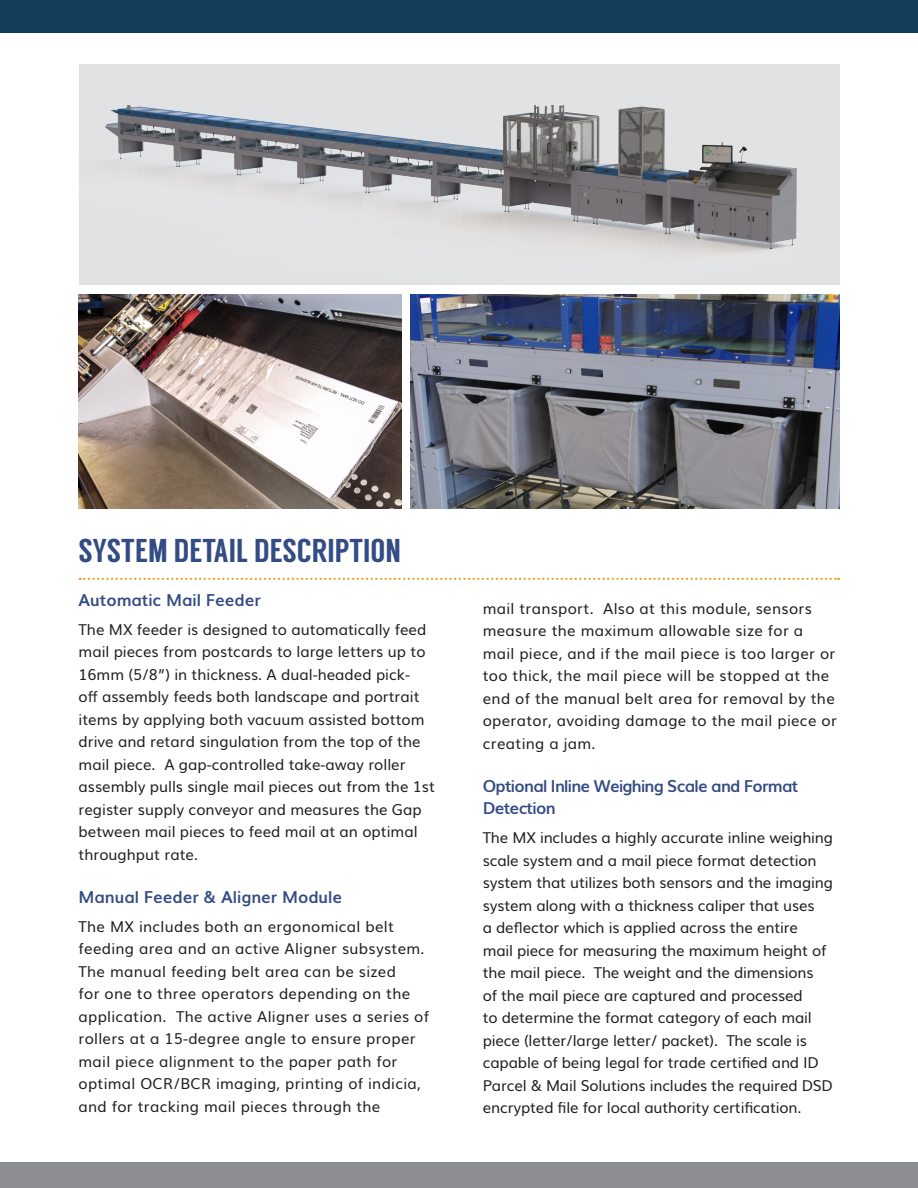
<style>
.page{position:relative;width:918px;height:1188px;background:#fff}
.page>*{position:absolute;margin:0;border:0;box-sizing:border-box;transform-origin:0 0}
.Subheadlines{font:33px "Langdon";color:#344c84}
.t1{font:700 16.5px/22.5px "Muli";letter-spacing:-.04em;color:#344c84}
.t2{font:700 16.5px "Muli";color:#344c84}
.Body_Copy{font:15px/22.5px "Muli";color:#231f20}
.Body_Copy-2{font:15px/22.5px "Muli";letter-spacing:.02em;color:#231f20}
</style>
<div class="page">
<svg style="left:80px;top:578px;width:759px;height:2px"></svg>
<div style="left:79px;top:65px;width:760px;height:220px;background:#e1e2e4"></div>
<img style="left:104px;top:105px;width:693px;height:148px">
<img style="left:79px;top:295px;width:322px;height:213px">
<img style="left:410px;top:295px;width:429px;height:213px">
<div style="left:0;top:0;width:918px;height:32px;background:#143d59"></div>
<div style="left:0;top:1162px;width:918px;height:26px;background:#8b8d90"></div>
<p class="Subheadlines" style="left:79px;top:531px;width:324px">SYSTEM DETAIL DESCRIPTION</p>
<p class="t2" style="left:79px;top:586px;width:184px">Automatic Mail Feeder</p>
<p class="Body_Copy" style="left:79px;top:617px;width:358px">The MX feeder is designed to automatically feed mail pieces from postcards to large letters up to 16mm (5/8”) in thickness. A dual-headed pick-<br>off assembly feeds both landscape and portrait items by applying both vacuum assisted bottom drive and retard singulation from the top of the mail piece. A gap-controlled take-away roller assembly pulls single mail pieces out from the 1st register supply conveyor and measures the Gap between mail pieces to feed mail at an optimal throughput rate.</p>
<p class="t2" style="left:79px;top:883px;width:265px">Manual Feeder &amp; Aligner Module</p>
<p class="Body_Copy-2" style="left:79px;top:914px;width:352px">The MX includes both an ergonomical belt feeding area and an active Aligner subsystem.<br>The manual feeding belt area can be sized<br>for one to three operators depending on the application. The active Aligner uses a series of rollers at a 15-degree angle to ensure proper mail piece alignment to the paper path for optimal OCR/BCR imaging, printing of indicia, and for tracking mail pieces through the</p>
<p class="Body_Copy-2" style="left:483px;top:596px;width:356px">mail transport. Also at this module, sensors measure the maximum allowable size for a mail piece, and if the mail piece is too larger or too thick, the mail piece will be stopped at the end of the manual belt area for removal by the operator, avoiding damage to the mail piece or creating a jam.</p>
<p class="t1" style="left:483px;top:773px;width:317px">Optional Inline Weighing Scale and Format<br>Detection</p>
<p class="Body_Copy" style="left:483px;top:825px;width:352px">The MX includes a highly accurate inline weighing scale system and a mail piece format detection system that utilizes both sensors and the imaging system along with a thickness caliper that uses<br>a deflector which is applied across the entire<br>mail piece for measuring the maximum height of the mail piece. The weight and the dimensions<br>of the mail piece are captured and processed<br>to determine the format category of each mail piece (letter/large letter/ packet). The scale is capable of being legal for trade certified and ID Parcel &amp; Mail Solutions includes the required DSD encrypted file for local authority certification.</p>
</div>
